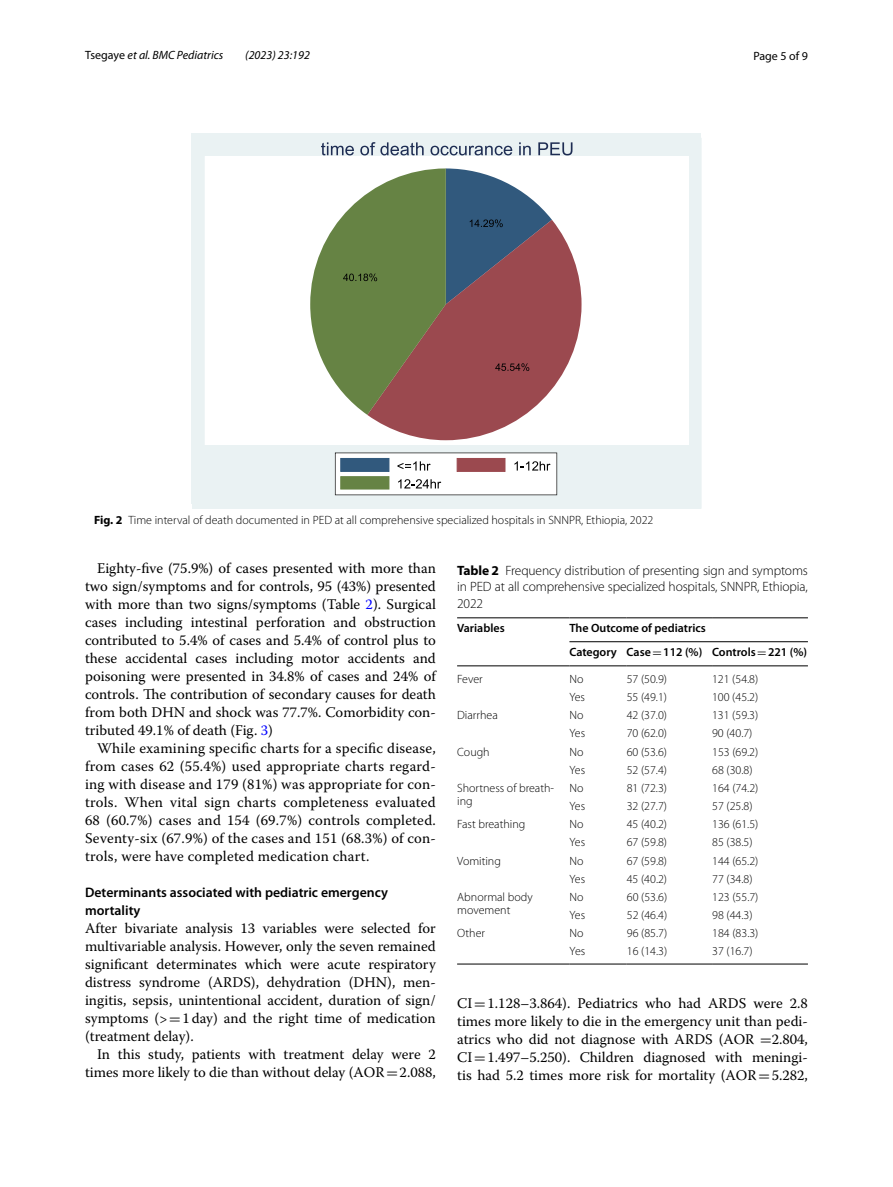
<style>
.page{position:relative;width:893px;height:1187px;background:#fff}
.page>*{position:absolute;margin:0;border:0;box-sizing:border-box;transform-origin:0 0}
.t1{font:14.7px/18px "Warnock Pro";color:#000;text-align:justify}
.t2{font:600 13.8px/18px "Myriad Pro";color:#000}
.t3{font:300 13.5px/16.5px "Myriad Pro";letter-spacing:-.01em;color:#000;text-align:justify}
.t4{font:300 12px/13.5px "Myriad Pro";color:#000}
.t5{font:600 12px/23.9px "Myriad Pro";color:#000}
.t6{font:italic 12px "Myriad Pro";color:#000}
.t7{font:12px "Myriad Pro";color:#000}
.s1{font-style:normal}
.s2{font-weight:700}
.s3{font-family:"MTSY";font-weight:400}
.s4{color:#00f}
.s5{font-family:"MTSY"}
</style>
<div class="page">
<div style="left:192px;top:138px;width:510px;height:370px;background:#eaf2f3"></div>
<svg style="left:205px;top:156px;width:483px;height:289px"></svg>
<svg style="left:367px;top:220px;width:214px;height:220px;fill:#9b494f"></svg>
<svg style="left:310px;top:168px;width:242px;height:247px;background:#847968"></svg>
<svg style="left:335px;top:452px;width:222px;height:43px"></svg>
<svg style="left:321px;top:142px;width:251px;height:13px;background:#b2bcc7"></svg>
<hr style="left:457px;top:617px;width:112px;height:1px;background:#000">
<hr style="left:457px;top:665px;width:112px;height:1px;background:#000">
<hr style="left:569px;top:617px;width:58px;height:1px;background:#000">
<hr style="left:627px;top:617px;width:85px;height:1px;background:#000">
<hr style="left:712px;top:617px;width:96px;height:1px;background:#000">
<hr style="left:569px;top:665px;width:58px;height:1px;background:#000">
<hr style="left:627px;top:665px;width:85px;height:1px;background:#000">
<hr style="left:712px;top:665px;width:96px;height:1px;background:#000">
<hr style="left:457px;top:963px;width:112px;height:1px;background:#000">
<hr style="left:569px;top:963px;width:58px;height:1px;background:#000">
<hr style="left:627px;top:963px;width:85px;height:1px;background:#000">
<hr style="left:712px;top:963px;width:96px;height:1px;background:#000">
<hr style="left:569px;top:641px;width:239px;height:1px;background:#000">
<p class="t6" style="left:85px;top:48px;width:140px"><span class="s1">Tsegaye</span> et al. BMC Pediatrics</p>
<p class="t6" style="left:245px;top:48px;width:66px">(2023) 23:192</p>
<p class="t7" style="left:753px;top:48px;width:56px">Page 5 of 9</p>
<p class="t4" style="left:94px;top:513px;width:561px"><span class="s2">Fig. 2</span> Time interval of death documented in PED at all comprehensive specialized hospitals in SNNPR, Ethiopia, 2022</p>
<p class="t3" style="left:457px;top:562px;width:352px"><span class="s2">Table 2</span> Frequency distribution of presenting sign and symptoms in PED at all comprehensive specialized hospitals, SNNPR, Ethiopia, 2022</p>
<p class="t5" style="left:457px;top:616px;width:49px">Variables</p>
<p class="t5" style="left:569px;top:616px;width:239px">The Outcome of pediatrics<br>Category Case<span class="s3">=</span>112 (%) Controls<span class="s3">=</span>221 (%)</p>
<p class="t4" style="left:457px;top:672px;width:27px">Fever</p>
<p class="t4" style="left:569px;top:672px;width:16px">No</p>
<p class="t4" style="left:627px;top:672px;width:42px">57 (50.9)</p>
<p class="t4" style="left:712px;top:672px;width:48px">121 (54.8)</p>
<p class="t4" style="left:569px;top:690px;width:17px">Yes</p>
<p class="t4" style="left:627px;top:690px;width:42px">55 (49.1)</p>
<p class="t4" style="left:712px;top:690px;width:48px">100 (45.2)</p>
<p class="t4" style="left:457px;top:708px;width:42px">Diarrhea</p>
<p class="t4" style="left:569px;top:708px;width:16px">No</p>
<p class="t4" style="left:627px;top:708px;width:42px">42 (37.0)</p>
<p class="t4" style="left:712px;top:708px;width:48px">131 (59.3)</p>
<p class="t4" style="left:569px;top:726px;width:17px">Yes</p>
<p class="t4" style="left:627px;top:726px;width:42px">70 (62.0)</p>
<p class="t4" style="left:712px;top:726px;width:42px">90 (40.7)</p>
<p class="t4" style="left:457px;top:745px;width:34px">Cough</p>
<p class="t4" style="left:569px;top:745px;width:16px">No</p>
<p class="t4" style="left:627px;top:745px;width:42px">60 (53.6)</p>
<p class="t4" style="left:712px;top:745px;width:48px">153 (69.2)</p>
<p class="t4" style="left:569px;top:763px;width:17px">Yes</p>
<p class="t4" style="left:627px;top:763px;width:42px">52 (57.4)</p>
<p class="t4" style="left:712px;top:763px;width:42px">68 (30.8)</p>
<p class="t4" style="left:457px;top:781px;width:98px">Shortness of breath&shy;ing</p>
<p class="t4" style="left:569px;top:781px;width:16px">No</p>
<p class="t4" style="left:627px;top:781px;width:42px">81 (72.3)</p>
<p class="t4" style="left:712px;top:781px;width:48px">164 (74.2)</p>
<p class="t1" style="left:85px;top:559px;width:352px;text-indent:12px">Eighty-five (75.9%) of cases presented with more than two sign/symptoms and for controls, 95 (43%) presented with more than two signs/symptoms (Table <span class="s4">2</span>). Surgical cases including intestinal perforation and obstruction contributed to 5.4% of cases and 5.4% of control plus to these accidental cases including motor accidents and poisoning were presented in 34.8% of cases and 24% of controls. The contribution of secondary causes for death from both DHN and shock was 77.7%. Comorbidity con&shy;tributed 49.1% of death (Fig. <span class="s4">3</span>)</p>
<p class="t1" style="left:85px;top:739px;width:352px;text-indent:12px">While examining specific charts for a specific disease, from cases 62 (55.4%) used appropriate charts regard&shy;ing with disease and 179 (81%) was appropriate for con&shy;trols. When vital sign charts completeness evaluated 68 (60.7%) cases and 154 (69.7%) controls completed.<br>Seventy-six (67.9%) of the cases and 151 (68.3%) of con&shy;trols, were have completed medication chart.</p>
<p class="t2" style="left:85px;top:883px;width:304px">Determinants associated with pediatric emergency mortality</p>
<p class="t1" style="left:85px;top:919px;width:352px">After bivariate analysis 13 variables were selected for multivariable analysis. However, only the seven remained significant determinates which were acute respiratory distress syndrome (ARDS), dehydration (DHN), men&shy;ingitis, sepsis, unintentional accident, duration of sign/ symptoms (&gt;<span class="s5">=</span>1day) and the right time of medication (treatment delay).</p>
<p class="t1" style="left:85px;top:1045px;width:352px;text-align:right">In this study, patients with treatment delay were 2 times more likely to die than without delay (AOR<span class="s5">=</span>2.088,</p>
<p class="t4" style="left:569px;top:799px;width:17px">Yes</p>
<p class="t4" style="left:627px;top:799px;width:42px">32 (27.7)</p>
<p class="t4" style="left:712px;top:799px;width:42px">57 (25.8)</p>
<p class="t4" style="left:457px;top:817px;width:70px">Fast breathing</p>
<p class="t4" style="left:569px;top:817px;width:16px">No</p>
<p class="t4" style="left:627px;top:817px;width:42px">45 (40.2)</p>
<p class="t4" style="left:712px;top:817px;width:48px">136 (61.5)</p>
<p class="t4" style="left:570px;top:835px;width:17px">Yes</p>
<p class="t4" style="left:627px;top:835px;width:42px">67 (59.8)</p>
<p class="t4" style="left:712px;top:835px;width:42px">85 (38.5)</p>
<p class="t4" style="left:457px;top:853px;width:45px">Vomiting</p>
<p class="t4" style="left:570px;top:853px;width:16px">No</p>
<p class="t4" style="left:627px;top:853px;width:42px">67 (59.8)</p>
<p class="t4" style="left:712px;top:853px;width:48px">144 (65.2)</p>
<p class="t4" style="left:570px;top:872px;width:17px">Yes</p>
<p class="t4" style="left:627px;top:872px;width:42px">45 (40.2)</p>
<p class="t4" style="left:712px;top:872px;width:42px">77 (34.8)</p>
<p class="t4" style="left:457px;top:890px;width:77px">Abnormal body movement</p>
<p class="t4" style="left:570px;top:890px;width:16px">No</p>
<p class="t4" style="left:627px;top:890px;width:42px">60 (53.6)</p>
<p class="t4" style="left:712px;top:890px;width:48px">123 (55.7)</p>
<p class="t4" style="left:570px;top:908px;width:17px">Yes</p>
<p class="t4" style="left:627px;top:908px;width:42px">52 (46.4)</p>
<p class="t4" style="left:712px;top:908px;width:42px">98 (44.3)</p>
<p class="t4" style="left:457px;top:926px;width:29px">Other</p>
<p class="t4" style="left:570px;top:926px;width:16px">No</p>
<p class="t4" style="left:627px;top:926px;width:42px">96 (85.7)</p>
<p class="t4" style="left:712px;top:926px;width:48px">184 (83.3)</p>
<p class="t4" style="left:570px;top:944px;width:17px">Yes</p>
<p class="t4" style="left:627px;top:944px;width:42px">16 (14.3)</p>
<p class="t4" style="left:712px;top:944px;width:42px">37 (16.7)</p>
<p class="t1" style="left:457px;top:993px;width:352px">CI<span class="s5">=</span>1.128–3.864). Pediatrics who had ARDS were 2.8 times more likely to die in the emergency unit than pedi&shy;atrics who did not diagnose with ARDS (AOR <span class="s5">=</span>2.804, CI<span class="s5">=</span>1.497–5.250). Children diagnosed with meningi&shy;tis had 5.2 times more risk for mortality (AOR<span class="s5">=</span>5.282,</p>
</div>
